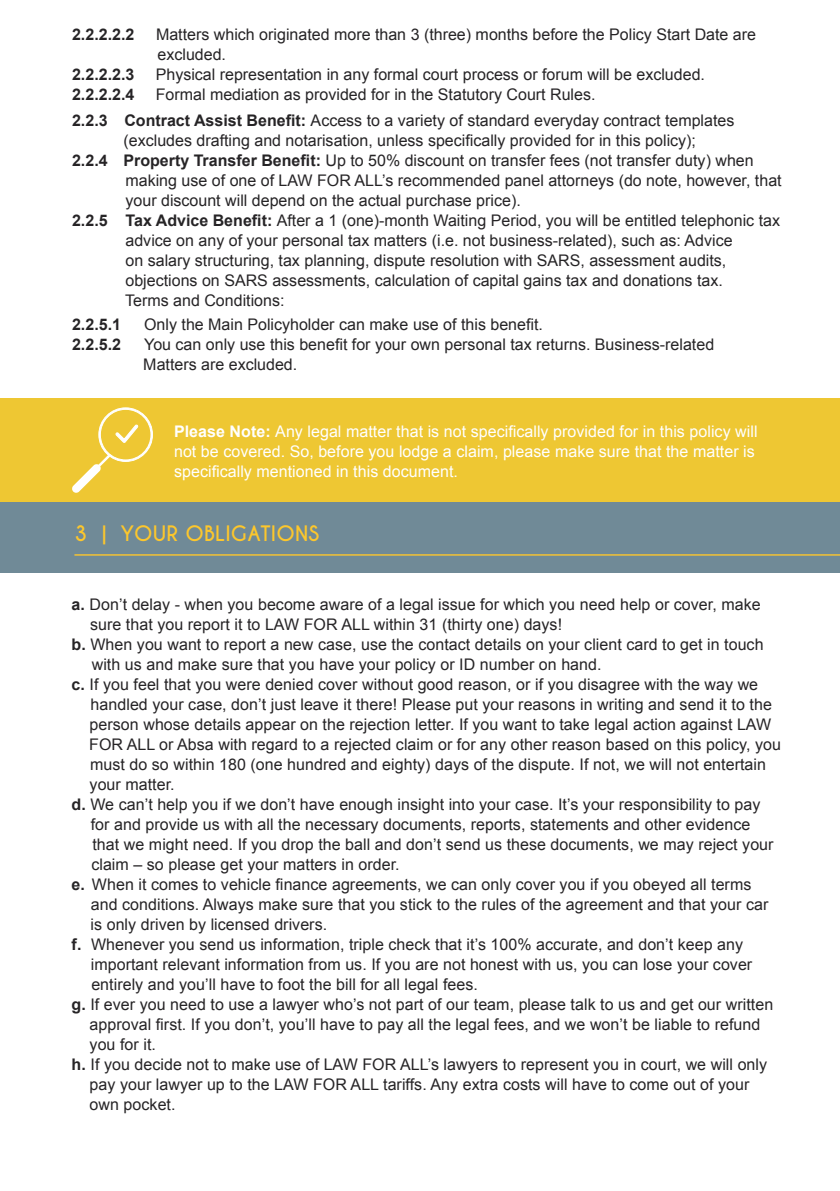
<style>
.page{position:relative;width:840px;height:1191px;background:#fff}
.page>*{position:absolute;margin:0;border:0;box-sizing:border-box;transform-origin:0 0}
.t1{font:700 20px "Caviar Dreams";letter-spacing:.01em;color:#fdc72c}
.t2{font:16px/20px "Arial";letter-spacing:.005em;color:#262426}
.t3{font:16px/20px "Arial";letter-spacing:.005em;color:#fff}
.t4{font:700 16px "Arial";color:#262426}
.s1{font-weight:700}
</style>
<div class="page">
<div style="left:0;top:398px;width:839px;height:104px;background:#eec733"></div>
<svg style="left:72px;top:407px;width:81px;height:86px"></svg>
<div style="left:0;top:502px;width:839px;height:71px;background:#708a97"></div>
<hr style="left:74px;top:554px;width:765px;height:1px;background:#fdc72c">
<p class="t4" style="left:72px;top:24px;width:64px">2.2.2.2.2</p>
<p class="t2" style="left:156px;top:25px;width:601px">Matters which originated more than 3 (three) months before the Policy Start Date are excluded.</p>
<p class="t4" style="left:72px;top:64px;width:64px">2.2.2.2.3</p>
<p class="t2" style="left:156px;top:65px;width:550px">Physical representation in any formal court process or forum will be excluded.</p>
<p class="t4" style="left:72px;top:84px;width:64px">2.2.2.2.4</p>
<p class="t2" style="left:72px;top:82px;width:663px;line-height:26px;text-indent:84px">Formal mediation as provided for in the Statutory Court Rules.<br><span class="s1">2.2.3 Contract Assist Benefit:</span> Access to a variety of standard everyday contract templates</p>
<p class="t2" style="left:123px;top:131px;width:573px">(excludes drafting and notarisation, unless specifically provided for in this policy);</p>
<p class="t2" style="left:72px;top:151px;width:682px"><span class="s1">2.2.4 Property Transfer Benefit:</span> Up to 50% discount on transfer fees (not transfer duty) when</p>
<p class="t2" style="left:125px;top:171px;width:657px">making use of one of LAW FOR ALL’s recommended panel attorneys (do note, however, that</p>
<p class="t2" style="left:125px;top:191px;width:396px">your discount will depend on the actual purchase price).</p>
<p class="t2" style="left:72px;top:211px;width:709px"><span class="s1">2.2.5 Tax Advice Benefit:</span> After a 1 (one)-month Waiting Period, you will be entitled telephonic tax</p>
<p class="t2" style="left:125px;top:231px;width:608px">advice on any of your personal tax matters (i.e. not business-related), such as: Advice</p>
<p class="t2" style="left:125px;top:251px;width:602px">on salary structuring, tax planning, dispute resolution with SARS, assessment audits,</p>
<p class="t2" style="left:125px;top:271px;width:598px">objections on SARS assessments, calculation of capital gains tax and donations tax.</p>
<p class="t2" style="left:125px;top:291px;width:161px">Terms and Conditions:</p>
<p class="t4" style="left:72px;top:314px;width:50px">2.2.5.1</p>
<p class="t2" style="left:144px;top:315px;width:400px">Only the Main Policyholder can make use of this benefit.</p>
<p class="t4" style="left:72px;top:334px;width:50px">2.2.5.2</p>
<p class="t2" style="left:143px;top:335px;width:572px">You can only use this benefit for your own personal tax returns. Business-related<br>Matters are excluded.</p>
<p class="t3" style="left:174px;top:421px;width:584px"><span class="s1">Please Note:</span> Any legal matter that is not specifically provided for in this policy will not be covered. So, before you lodge a claim, please make sure that the matter is specifically mentioned in this document.</p>
<p class="t1" style="left:74px;top:521px;width:246px">3 | YOUR OBLIGATIONS</p>
<p class="t2" style="left:72px;top:594px;width:690px"><span class="s1">a.</span> Don’t delay - when you become aware of a legal issue for which you need help or cover, make</p>
<p class="t2" style="left:90px;top:614px;width:473px">sure that you report it to LAW FOR ALL within 31 (thirty one) days!</p>
<p class="t2" style="left:72px;top:634px;width:693px"><span class="s1">b.</span> When you want to report a new case, use the contact details on your client card to get in touch</p>
<p class="t2" style="left:92px;top:654px;width:511px">with us and make sure that you have your policy or ID number on hand.</p>
<p class="t2" style="left:72px;top:674px;width:687px"><span class="s1">c.</span> If you feel that you were denied cover without good reason, or if you disagree with the way we</p>
<p class="t2" style="left:91px;top:694px;width:682px">handled your case, don’t just leave it there! Please put your reasons in writing and send it to the</p>
<p class="t2" style="left:90px;top:714px;width:682px">person whose details appear on the rejection letter. If you want to take legal action against LAW</p>
<p class="t2" style="left:89px;top:734px;width:693px">FOR ALL or Absa with regard to a rejected claim or for any other reason based on this policy, you</p>
<p class="t2" style="left:90px;top:754px;width:677px">must do so within 180 (one hundred and eighty) days of the dispute. If not, we will not entertain</p>
<p class="t2" style="left:90px;top:774px;width:87px">your matter.</p>
<p class="t2" style="left:72px;top:794px;width:690px"><span class="s1">d.</span> We can’t help you if we don’t have enough insight into your case. It’s your responsibility to pay</p>
<p class="t2" style="left:91px;top:814px;width:660px">for and provide us with all the necessary documents, reports, statements and other evidence</p>
<p class="t2" style="left:92px;top:834px;width:682px">that we might need. If you drop the ball and don’t send us these documents, we may reject your</p>
<p class="t2" style="left:91px;top:854px;width:309px">claim – so please get your matters in order.</p>
<p class="t2" style="left:90px;top:874px;width:679px;text-indent:-19px"><span class="s1">e.</span> When it comes to vehicle finance agreements, we can only cover you if you obeyed all terms and conditions. Always make sure that you stick to the rules of the agreement and that your car is only driven by licensed drivers.</p>
<p class="t2" style="left:91px;top:934px;width:662px;text-indent:-19px"><span class="s1">f.</span> Whenever you send us information, triple check that it’s 100% accurate, and don’t keep any important relevant information from us. If you are not honest with us, you can lose your cover entirely and you’ll have to foot the bill for all legal fees.</p>
<p class="t2" style="left:90px;top:994px;width:684px;text-indent:-18px"><span class="s1">g.</span> If ever you need to use a lawyer who’s not part of our team, please talk to us and get our written approval first. If you don’t, you’ll have to pay all the legal fees, and we won’t be liable to refund you for it.</p>
<p class="t2" style="left:90px;top:1054px;width:678px;text-indent:-18px"><span class="s1">h.</span> If you decide not to make use of LAW FOR ALL’s lawyers to represent you in court, we will only pay your lawyer up to the LAW FOR ALL tariffs. Any extra costs will have to come out of your own pocket.</p>
</div>
